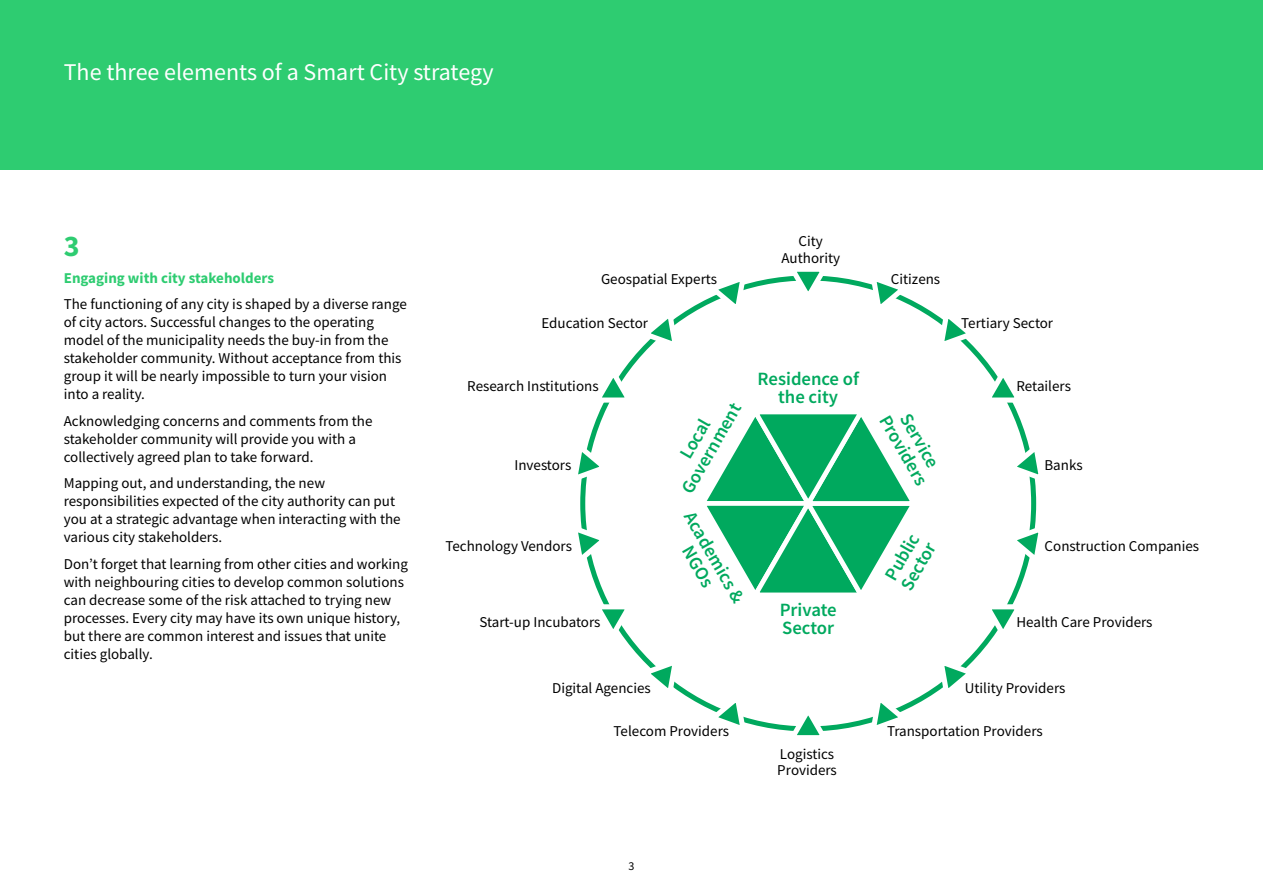
<style>
.page{position:relative;width:1263px;height:893px;background:#fff}
.page>*{position:absolute;margin:0;border:0;box-sizing:border-box;transform-origin:0 0}
.t1{font:700 30px "Source Sans Pro";color:#2ecc71}
.t2{font:24px "Source Sans Pro";color:#fff}
.t3{font:600 18.75px/18.8px "Source Sans Pro";color:#00a95e;text-align:center}
.t4{font:15px/18px "Source Sans Pro";color:#000}
.t5{font:700 15px "Source Sans Pro";color:#2ecc71}
.t6{font:12px "Source Sans Pro";color:#000}
</style>
<div class="page">
<div style="left:0;top:0;width:1263px;height:170px;background:#2ecc71"></div>
<svg style="left:706px;top:414px;width:204px;height:179px"></svg>
<svg style="left:785px;top:271px;width:48px;height:21px"></svg>
<svg style="left:706px;top:282px;width:43px;height:24px"></svg>
<svg style="left:638px;top:313px;width:44px;height:40px"></svg>
<svg style="left:601px;top:362px;width:35px;height:45px"></svg>
<svg style="left:578px;top:438px;width:22px;height:47px"></svg>
<svg style="left:578px;top:521px;width:22px;height:46px"></svg>
<svg style="left:602px;top:602px;width:31px;height:39px"></svg>
<svg style="left:637px;top:654px;width:45px;height:40px"></svg>
<svg style="left:703px;top:700px;width:46px;height:25px"></svg>
<svg style="left:783px;top:715px;width:48px;height:21px"></svg>
<svg style="left:867px;top:702px;width:43px;height:23px"></svg>
<svg style="left:934px;top:654px;width:44px;height:40px"></svg>
<svg style="left:981px;top:600px;width:34px;height:44px"></svg>
<svg style="left:1017px;top:522px;width:22px;height:47px"></svg>
<svg style="left:1017px;top:440px;width:22px;height:46px"></svg>
<svg style="left:984px;top:366px;width:31px;height:39px"></svg>
<svg style="left:934px;top:313px;width:46px;height:40px"></svg>
<svg style="left:867px;top:282px;width:46px;height:25px"></svg>
<h2 class="t2" style="left:64px;top:56px;width:431px">The three elements of a Smart City strategy</h2>
<h1 class="t1" style="left:64px;top:226px;width:17px">3</h1>
<p class="t5" style="left:64px;top:268px;width:212px">Engaging with city stakeholders</p>
<p class="t4" style="left:64px;top:295px;width:345px">The functioning of any city is shaped by a diverse range of city actors. Successful changes to the operating model of the municipality needs the buy-in from the stakeholder community. Without acceptance from this group it will be nearly impossible to turn your vision into a reality.</p>
<p class="t4" style="left:64px;top:412px;width:310px">Acknowledging concerns and comments from the stakeholder community will provide you with a collectively agreed plan to take forward.</p>
<p class="t4" style="left:64px;top:474px;width:338px">Mapping out, and understanding, the new responsibilities expected of the city authority can put you at a strategic advantage when interacting with the various city stakeholders.</p>
<p class="t4" style="left:64px;top:555px;width:346px">Don’t forget that learning from other cities and working with neighbouring cities to develop common solutions can decrease some of the risk attached to trying new processes. Every city may have its own unique history, but there are common interest and issues that unite cities globally.</p>
<p class="t4" style="left:601px;top:271px;width:118px">Geospatial Experts</p>
<p class="t4" style="left:541px;top:315px;width:108px">Education Sector</p>
<p class="t4" style="left:781px;top:234px;width:60px;line-height:16.5px;text-align:center">City<br>Authority</p>
<p class="t4" style="left:467px;top:379px;width:133px">Research Institutions</p>
<p class="t4" style="left:514px;top:457px;width:58px">Investors</p>
<p class="t4" style="left:445px;top:538px;width:128px">Technology Vendors</p>
<p class="t4" style="left:479px;top:614px;width:123px">Start-up Incubators</p>
<p class="t3" style="left:663px;top:478px;width:102px;rotate:-60deg">Local<br>Government</p>
<p class="t3" style="left:695px;top:509px;width:103px;rotate:60deg">Academics &amp;<br>NGOs</p>
<p class="t3" style="left:757px;top:370px;width:103px">Residence of the city</p>
<p class="t3" style="left:780px;top:602px;width:59px;text-align:left">Private<br>Sector</p>
<p class="t4" style="left:552px;top:680px;width:100px">Digital Agencies</p>
<p class="t4" style="left:614px;top:723px;width:117px">Telecom Providers</p>
<p class="t4" style="left:777px;top:747px;width:61px;line-height:16.5px">Logistics<br>Providers</p>
<p class="t4" style="left:891px;top:271px;width:51px">Citizens</p>
<p class="t3" style="left:907px;top:403px;width:79px;rotate:60deg">Service<br>Providers</p>
<p class="t3" style="left:882px;top:575px;width:53px;text-align:left;rotate:-60deg">Public<br>Sector</p>
<p class="t4" style="left:961px;top:315px;width:93px">Tertiary Sector</p>
<p class="t4" style="left:1016px;top:379px;width:56px">Retailers</p>
<p class="t4" style="left:1044px;top:457px;width:40px">Banks</p>
<p class="t4" style="left:1045px;top:538px;width:156px">Construction Companies</p>
<p class="t4" style="left:1016px;top:614px;width:137px">Health Care Providers</p>
<p class="t4" style="left:965px;top:680px;width:102px">Utility Providers</p>
<p class="t4" style="left:887px;top:723px;width:157px">Transportation Providers</p>
<p class="t6" style="left:628px;top:858px;width:7px">3</p>
</div>
